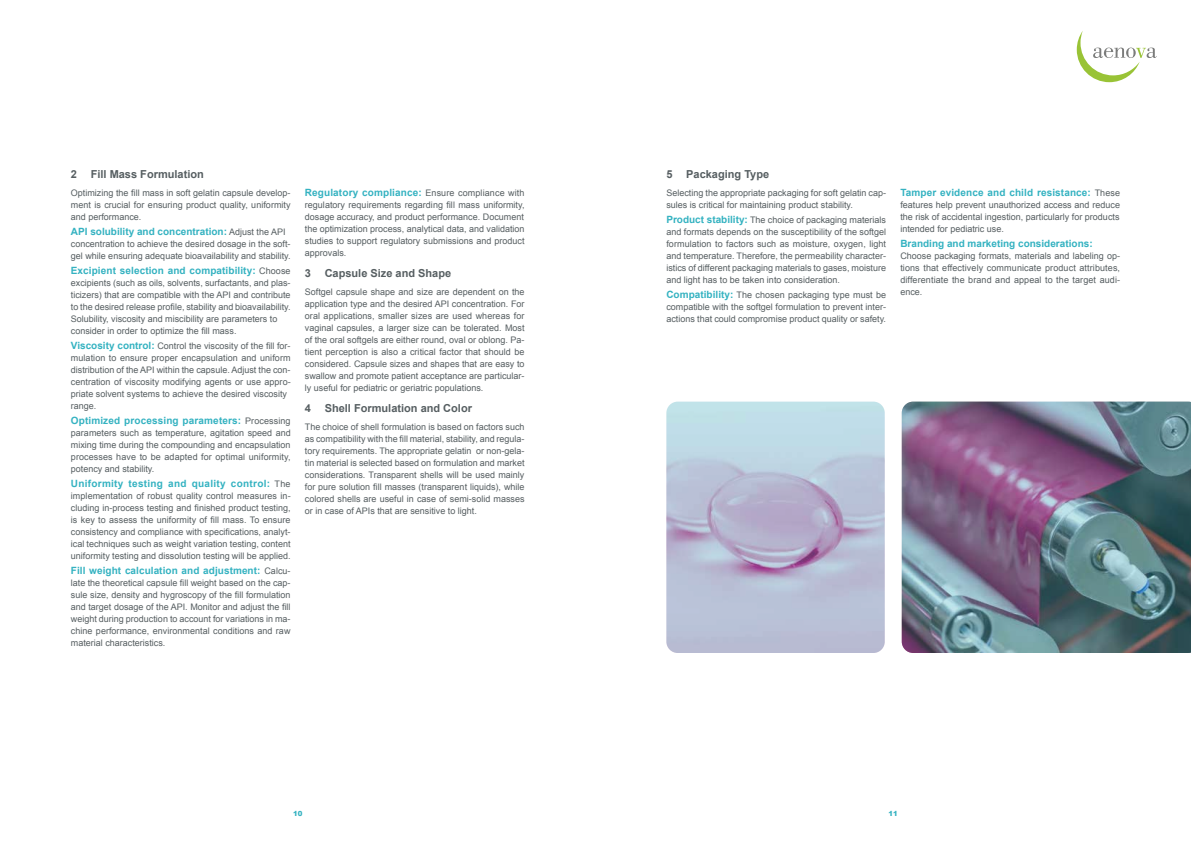
<style>
.page{position:relative;width:1191px;height:842px;background:#fff}
.page>*{position:absolute;margin:0;border:0;box-sizing:border-box;transform-origin:0 0}
.t1{font:700 11px "Arial";color:#565e61}
.t2{font:700 10px "Arial";letter-spacing:.01em;color:#34b2c1}
.t3{font:700 10px "Arial";letter-spacing:.03em;color:#34b2c1}
.t4{font:9px/12px "Arial";color:#565e61;text-align:justify}
.t5{font:900 7px "Arial";color:#34b2c1}
.s1{font-weight:400;font-size:9px;color:#565e61}
.s2{font-weight:700;font-size:10px;color:#34b2c1}
</style>
<div class="page">
<svg style="left:1076px;top:31px;width:80px;height:51px"></svg>
<img style="left:901px;top:402px;width:290px;height:251px">
<svg style="left:666px;top:402px;width:218px;height:251px;background:#b9c1d6"></svg>
<p class="t1" style="left:71px;top:166px;width:134px">2 Fill Mass Formulation</p>
<p class="t4" style="left:71px;top:186px;width:221px">Optimizing the fill mass in soft gelatin capsule develop&shy;ment is crucial for ensuring product quality, uniformity and performance.</p>
<p class="t2" style="left:71px;top:224px;width:216px">API solubility and concentration: <span class="s1">Adjust the API</span></p>
<p class="t4" style="left:71px;top:237px;width:221px">concentration to achieve the desired dosage in the soft&shy;gel while ensuring adequate bioavailability and stability.</p>
<p class="t2" style="left:71px;top:263px;width:221px">Excipient selection and compatibility: <span class="s1">Choose</span></p>
<p class="t4" style="left:71px;top:276px;width:221px;text-align:left">excipients (such as oils, solvents, surfactants, and plas&shy;ticizers) that are compatible with the API and contribute to the desired release profile, stability and bioavailability.<br>Solubility, viscosity and miscibility are parameters to consider in order to optimize the fill mass.</p>
<p class="t4" style="left:71px;top:339px;width:221px;text-align:left"><span class="s2">Viscosity control:</span> Control the viscosity of the fill for&shy;mulation to ensure proper encapsulation and uniform distribution of the API within the capsule. Adjust the con&shy;centration of viscosity modifying agents or use appro&shy;priate solvent systems to achieve the desired viscosity range.</p>
<p class="t2" style="left:71px;top:413px;width:221px">Optimized processing parameters: <span class="s1">Processing</span></p>
<p class="t4" style="left:71px;top:426px;width:221px">parameters such as temperature, agitation speed and mixing time during the compounding and encapsulation processes have to be adapted for optimal uniformity, potency and stability.</p>
<p class="t3" style="left:71px;top:476px;width:221px">Uniformity testing and quality control: <span class="s1">The</span></p>
<p class="t4" style="left:71px;top:489px;width:221px">implementation of robust quality control measures in&shy;cluding in-process testing and finished product testing, is key to assess the uniformity of fill mass. To ensure consistency and compliance with specifications, analyt&shy;ical techniques such as weight variation testing, content uniformity testing and dissolution testing will be applied.</p>
<p class="t2" style="left:71px;top:563px;width:221px">Fill weight calculation and adjustment: <span class="s1">Calcu-</span></p>
<p class="t4" style="left:71px;top:576px;width:221px">late the theoretical capsule fill weight based on the cap&shy;sule size, density and hygroscopy of the fill formulation and target dosage of the API. Monitor and adjust the fill weight during production to account for variations in ma&shy;chine performance, environmental conditions and raw material characteristics.</p>
<p class="t2" style="left:305px;top:185px;width:221px">Regulatory compliance: <span class="s1">Ensure compliance with</span></p>
<p class="t4" style="left:305px;top:198px;width:221px">regulatory requirements regarding fill mass uniformity, dosage accuracy, and product performance. Document the optimization process, analytical data, and validation studies to support regulatory submissions and product approvals.</p>
<p class="t1" style="left:305px;top:265px;width:148px">3 Capsule Size and Shape</p>
<p class="t4" style="left:305px;top:285px;width:221px">Softgel capsule shape and size are dependent on the application type and the desired API concentration. For oral applications, smaller sizes are used whereas for vaginal capsules, a larger size can be tolerated. Most of the oral softgels are either round, oval or oblong. Pa&shy;tient perception is also a critical factor that should be considered. Capsule sizes and shapes that are easy to swallow and promote patient acceptance are particular&shy;ly useful for pediatric or geriatric populations.</p>
<p class="t1" style="left:305px;top:400px;width:169px">4 Shell Formulation and Color</p>
<p class="t4" style="left:305px;top:420px;width:221px">The choice of shell formulation is based on factors such as compatibility with the fill material, stability, and regula&shy;tory requirements. The appropriate gelatin or non-gela&shy;tin material is selected based on formulation and market considerations. Transparent shells will be used mainly for pure solution fill masses (transparent liquids), while colored shells are useful in case of semi-solid masses or in case of APIs that are sensitive to light.</p>
<p class="t1" style="left:666px;top:166px;width:104px">5 Packaging Type</p>
<p class="t4" style="left:666px;top:186px;width:221px">Selecting the appropriate packaging for soft gelatin cap&shy;sules is critical for maintaining product stability.</p>
<p class="t4" style="left:666px;top:213px;width:221px"><span class="s2">Product stability:</span> The choice of packaging materials and formats depends on the susceptibility of the softgel formulation to factors such as moisture, oxygen, light and temperature. Therefore, the permeability character&shy;istics of different packaging materials to gases, moisture and light has to be taken into consideration.</p>
<p class="t4" style="left:666px;top:288px;width:221px"><span class="s2">Compatibility:</span> The chosen packaging type must be compatible with the softgel formulation to prevent inter&shy;actions that could compromise product quality or safety.</p>
<p class="t2" style="left:900px;top:185px;width:221px">Tamper evidence and child resistance: <span class="s1">These</span></p>
<p class="t4" style="left:900px;top:198px;width:221px">features help prevent unauthorized access and reduce the risk of accidental ingestion, particularly for products intended for pediatric use.</p>
<p class="t2" style="left:900px;top:236px;width:194px">Branding and marketing considerations:</p>
<p class="t4" style="left:900px;top:249px;width:221px">Choose packaging formats, materials and labeling op&shy;tions that effectively communicate product attributes, differentiate the brand and appeal to the target audi&shy;ence.</p>
<p class="t5" style="left:293px;top:808px;width:11px">10</p>
<p class="t5" style="left:888px;top:808px;width:11px">11</p>
</div>
